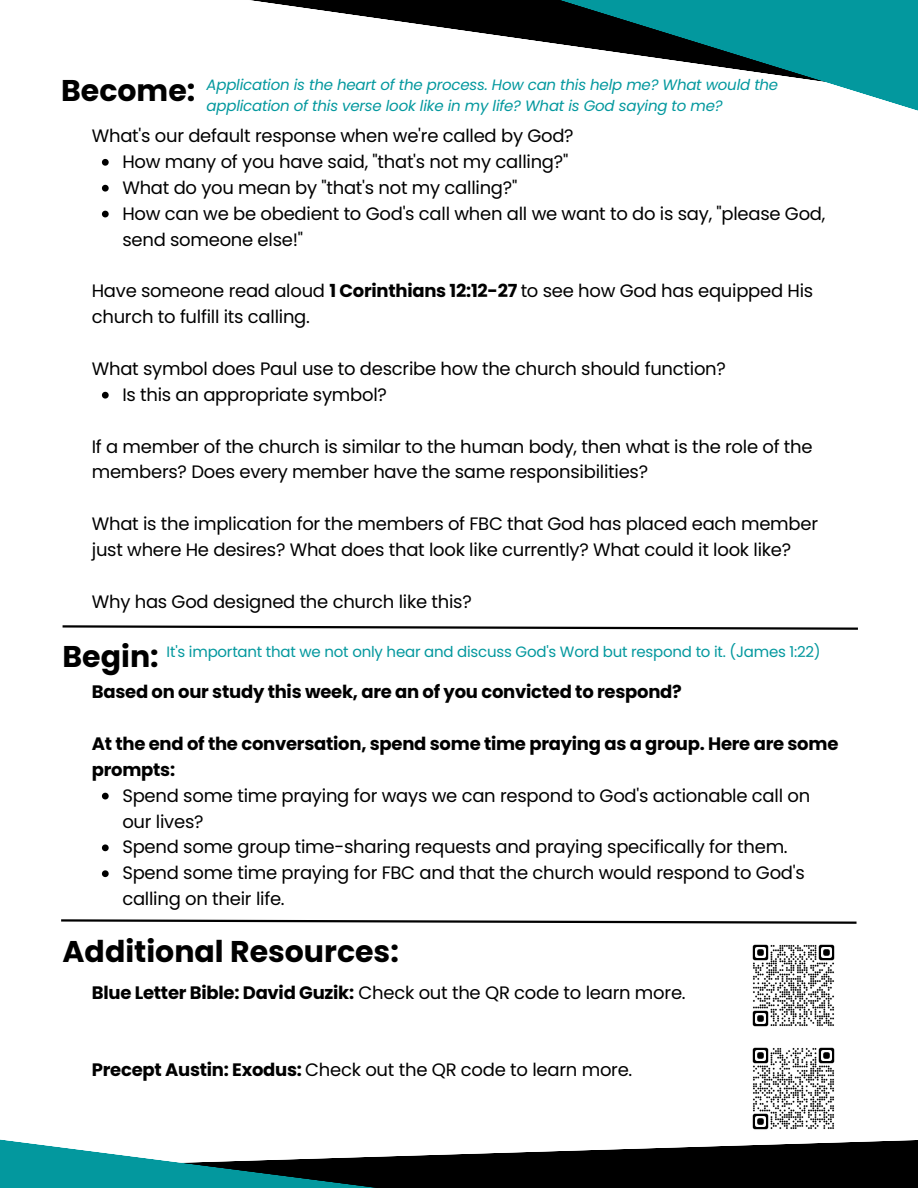
<style>
.page{position:relative;width:918px;height:1188px;background:#fff}
.page>*{position:absolute;margin:0;border:0;box-sizing:border-box;transform-origin:0 0}
.t1{font:700 30px "Poppins";color:#000}
.t2{font:18px/25.8px "Poppins";letter-spacing:-.015em;color:#000}
.t3{font:700 18px/25.8px "Poppins";letter-spacing:-.015em;color:#000}
.t4{font:italic 15px/21.3px "Poppins";letter-spacing:-.015em;color:#03989e}
.t5{font:15px "Poppins";letter-spacing:-.015em;color:#03989e}
.s1{font-weight:700}
.s2{font-weight:700;font-size:30px;color:#000}
</style>
<div class="page">
<img style="left:752px;top:944px;width:83px;height:83px">
<svg style="left:250px;top:0;width:668px;height:111px"></svg>
<svg style="left:0;top:1139px;width:918px;height:49px"></svg>
<svg style="left:102px;top:159px;width:7px;height:7px"></svg>
<svg style="left:102px;top:185px;width:7px;height:7px"></svg>
<svg style="left:102px;top:211px;width:7px;height:6px"></svg>
<svg style="left:102px;top:392px;width:7px;height:7px"></svg>
<svg style="left:62px;top:625px;width:796px;height:5px"></svg>
<svg style="left:102px;top:793px;width:7px;height:6px"></svg>
<svg style="left:102px;top:844px;width:7px;height:7px"></svg>
<svg style="left:102px;top:870px;width:7px;height:7px"></svg>
<svg style="left:61px;top:919px;width:796px;height:5px"></svg>
<img style="left:752px;top:1047px;width:83px;height:83px">
<h1 class="t1" style="left:61px;top:70px;width:136px">Become:</h1>
<p class="t4" style="left:207px;top:74px;width:573px">Application is the heart of the process. How can this help me? What would the application of this verse look like in my life? What is God saying to me?</p>
<p class="t2" style="left:92px;top:123px;width:483px">What's our default response when we're called by God?</p>
<p class="t2" style="left:122px;top:149px;width:705px">How many of you have said, "that's not my calling?"<br>What do you mean by "that's not my calling?"<br>How can we be obedient to God's call when all we want to do is say, "please God, send someone else!"</p>
<p class="t2" style="left:92px;top:278px;width:723px">Have someone read aloud <span class="s1">1 Corinthians 12:12-27</span> to see how God has equipped His church to fulfill its calling.</p>
<p class="t2" style="left:92px;top:356px;width:636px">What symbol does Paul use to describe how the church should function?</p>
<p class="t2" style="left:122px;top:382px;width:266px">Is this an appropriate symbol?</p>
<p class="t2" style="left:92px;top:433px;width:722px">If a member of the church is similar to the human body, then what is the role of the members? Does every member have the same responsibilities?</p>
<p class="t2" style="left:92px;top:511px;width:728px">What is the implication for the members of FBC that God has placed each member just where He desires? What does that look like currently? What could it look like?</p>
<p class="t2" style="left:92px;top:589px;width:382px">Why has God designed the church like this?</p>
<p class="t5" style="left:63px;top:641px;width:760px"><span class="s2">Begin:</span> It's important that we not only hear and discuss God's Word but respond to it. (James 1:22)</p>
<p class="t3" style="left:92px;top:679px;width:592px">Based on our study this week, are an of you convicted to respond?</p>
<p class="t3" style="left:92px;top:731px;width:748px">At the end of the conversation, spend some time praying as a group. Here are some prompts:</p>
<p class="t2" style="left:122px;top:783px;width:689px">Spend some time praying for ways we can respond to God's actionable call on our lives?<br>Spend some group time-sharing requests and praying specifically for them.<br>Spend some time praying for FBC and that the church would respond to God's calling on their life.</p>
<h1 class="t1" style="left:63px;top:931px;width:338px">Additional Resources:</h1>
<p class="t2" style="left:92px;top:979px;width:595px"><span class="s1">Blue Letter Bible: David Guzik:</span> Check out the QR code to learn more.</p>
<p class="t2" style="left:92px;top:1057px;width:542px"><span class="s1">Precept Austin: Exodus:</span> Check out the QR code to learn more.</p>
</div>
